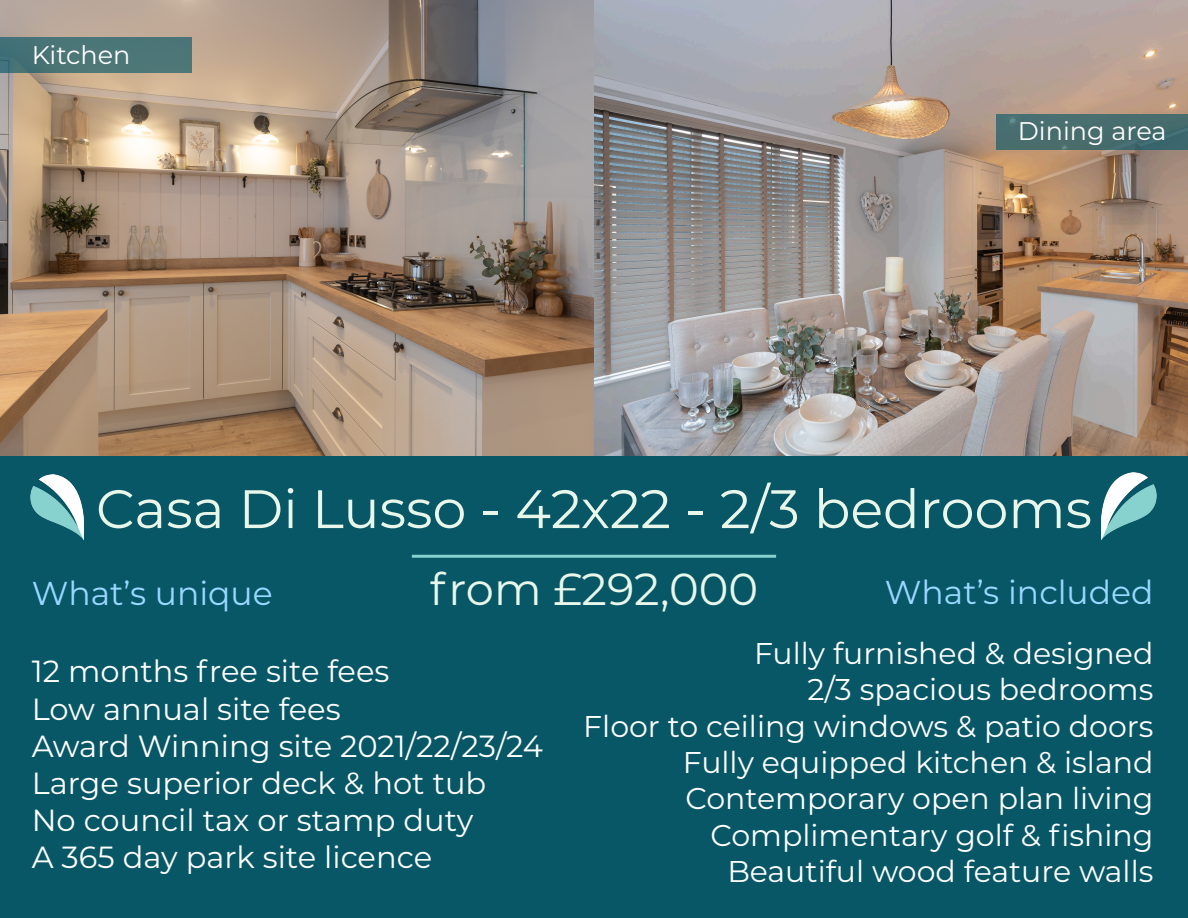
<style>
.page{position:relative;width:1188px;height:918px;background:#fff}
.page>*{position:absolute;margin:0;border:0;box-sizing:border-box;transform-origin:0 0}
.t1{font:54px "Montserrat";color:#e8f7ea}
.t2{font:44.85px "Montserrat";color:#e8f7ea}
.t3{font:33px "Montserrat";color:#99d8ff}
.t4{font:30.6px/37px "Montserrat";color:#fff}
.t5{font:30px/36.3px "Montserrat";color:#fff;text-align:right}
.t6{font:25.5px "Montserrat";color:#fff}
</style>
<div class="page">
<div style="left:0;top:455px;width:1188px;height:463px;background:#075767"></div>
<img style="left:0;top:0;width:1188px;height:455px">
<img style="left:30px;top:474px;width:54px;height:66px">
<img style="left:1102px;top:472px;width:55px;height:67px">
<hr style="left:412px;top:555px;width:364px;height:3px;background:#87d1ce">
<div style="left:0;top:37px;width:192px;height:35px;background:#4b7577"></div>
<div style="left:996px;top:114px;width:192px;height:35px;background:#476d6d"></div>
<p class="t6" style="left:32px;top:37px;width:100px">Kitchen</p>
<p class="t6" style="left:1018px;top:113px;width:150px">Dining area</p>
<h1 class="t1" style="left:96px;top:472px;width:998px">Casa Di Lusso - 42x22 - 2/3 bedrooms</h1>
<h2 class="t2" style="left:430px;top:558px;width:330px">from £292,000</h2>
<p class="t3" style="left:32px;top:570px;width:243px">What’s unique</p>
<p class="t3" style="left:885px;top:570px;width:270px">What’s included</p>
<p class="t5" style="left:583px;top:634px;width:572px">Fully furnished &amp; designed<br>2/3 spacious bedrooms<br>Floor to ceiling windows &amp; patio doors<br>Fully equipped kitchen &amp; island<br>Contemporary open plan living<br>Complimentary golf &amp; fishing<br>Beautiful wood feature walls</p>
<p class="t4" style="left:32px;top:652px;width:513px">12 months free site fees<br>Low annual site fees<br>Award Winning site 2021/22/23/24<br>Large superior deck &amp; hot tub<br>No council tax or stamp duty<br>A 365 day park site licence</p>
</div>
